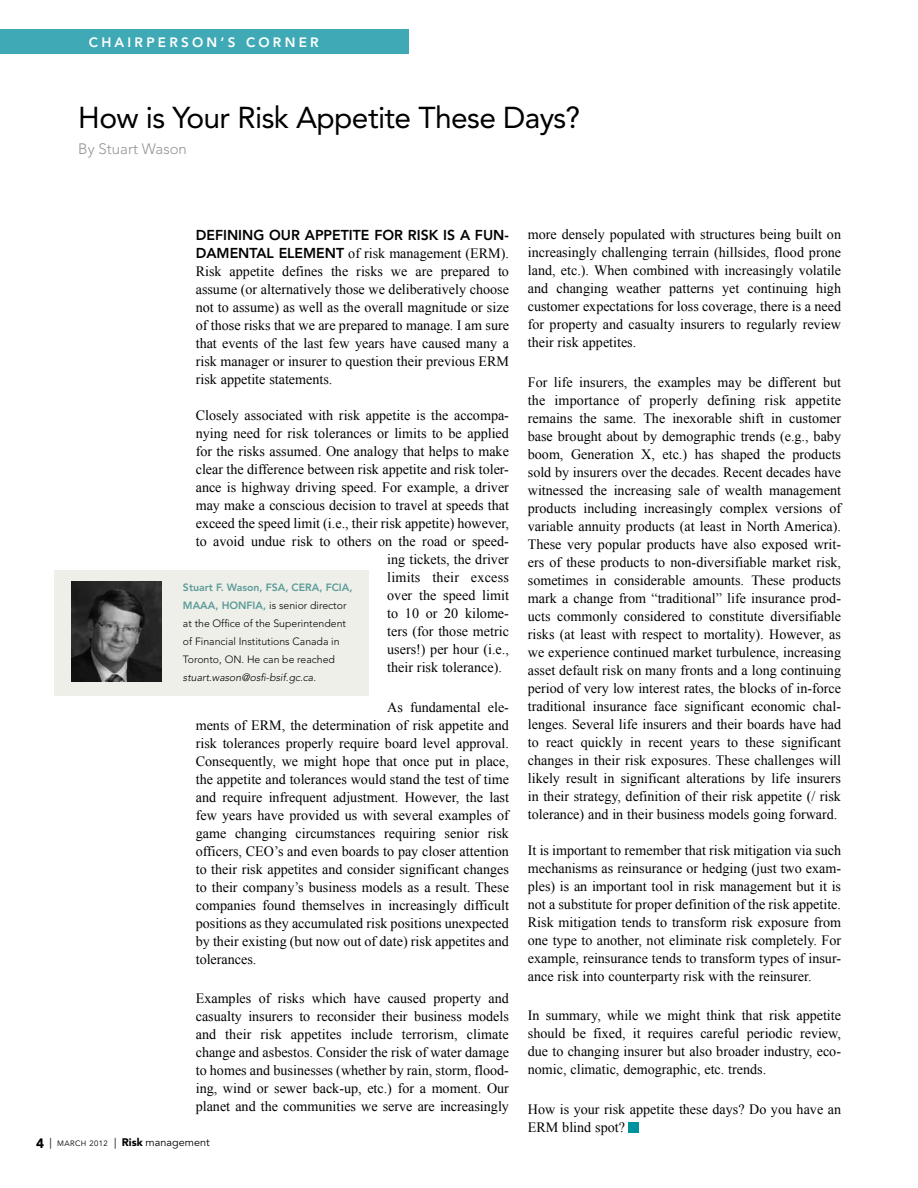
<style>
.page{position:relative;width:918px;height:1188px;background:#fff}
.page>*{position:absolute;margin:0;border:0;box-sizing:border-box;transform-origin:0 0}
.t1{font:30px "Avenir";letter-spacing:-.02em;color:#000}
.t2{font:300 15px "Avenir";color:#939598}
.t3{font:14.25px/18px "Times New Roman";color:#000;text-align:justify}
.t4{font:800 14.25px "Avenir";color:#000}
.t5{font:800 13.5px "Avenir";letter-spacing:-.01em;color:#fff}
.t6{font:10.8px "Avenir";color:#000}
.t7{font:300 10.5px/18px "Avenir";color:#000}
.t8{font:800 10.5px "Avenir";color:#5b9b98}
.t9{font:italic 300 10.5px "Avenir";color:#000}
.s1{font-family:"Avenir";font-weight:800}
.s2{font-weight:800;color:#5b9b98}
.s3{font-weight:900;font-size:13.5px}
.s4{font-size:7.8px}
.s5{font-weight:900}
</style>
<div class="page">
<div style="left:54px;top:570px;width:314px;height:125px;background:#efefea"></div>
<div style="left:629px;top:1122px;width:10px;height:10px;background:#00929f"></div>
<div style="left:0;top:30px;width:408px;height:24px;background:#3faab6"></div>
<img style="left:71px;top:582px;width:91px;height:99px">
<p class="t5" style="left:67px;top:36px;width:253px">C HCAIHRAISPER PER RSONSON’ S’ SCOCOR RNENER R</p>
<h1 class="t1" style="left:78px;top:100px;width:503px">How is Your Risk Appetite These Days?</h1>
<p class="t2" style="left:78px;top:140px;width:110px">By Stuart Wason</p>
<p class="t4" style="left:196px;top:227px;width:315px">DEFINING OUR APPETITE FOR RISK IS A FUN-</p>
<p class="t3" style="left:196px;top:244px;width:315px"><span class="s1">DAM ENTAL EL EM ENT</span> of risk management (ERM).<br>Risk appetite defines the risks we are prepared to assume (or alternatively those we deliberatively choose not to assume) as well as the overall magnitude or size of those risks that we are prepared to manage. I am sure that events of the last few years have caused many a risk manager or insurer to question their previous ERM risk appetite statements.</p>
<p class="t3" style="left:196px;top:406px;width:315px">Closely associated with risk appetite is the accompa-</p>
<p class="t3" style="left:196px;top:424px;width:315px">nying need for risk tolerances or limits to be applied</p>
<p class="t3" style="left:196px;top:442px;width:315px">for the risks assumed. One analogy that helps to make</p>
<p class="t3" style="left:196px;top:460px;width:315px">clear the difference between risk appetite and risk toler-</p>
<p class="t3" style="left:196px;top:478px;width:315px">ance is highway driving speed. For example, a driver</p>
<p class="t3" style="left:196px;top:496px;width:315px">may make a conscious decision to travel at speeds that</p>
<p class="t3" style="left:196px;top:514px;width:315px">exceed the speed limit (i.e., their risk appetite) however,</p>
<p class="t3" style="left:196px;top:532px;width:315px">to avoid undue risk to others on the road or speed-</p>
<p class="t3" style="left:387px;top:550px;width:123px">ing tickets, the driver</p>
<p class="t3" style="left:387px;top:568px;width:123px">limits their excess</p>
<p class="t3" style="left:387px;top:586px;width:123px">over the speed limit</p>
<p class="t3" style="left:387px;top:604px;width:123px">to 10 or 20 kilome-</p>
<p class="t3" style="left:387px;top:622px;width:123px">ters (for those metric</p>
<p class="t3" style="left:387px;top:640px;width:123px">users!) per hour (i.e.,</p>
<p class="t3" style="left:387px;top:658px;width:116px">their risk tolerance).</p>
<p class="t3" style="left:196px;top:698px;width:315px;text-indent:192px">As fundamental ele&shy;ments of ERM, the determination of risk appetite and risk tolerances properly require board level approval.<br>Consequently, we might hope that once put in place, the appetite and tolerances would stand the test of time and require infrequent adjustment. However, the last few years have provided us with several examples of game changing circumstances requiring senior risk officers, CEO’s and even boards to pay closer attention to their risk appetites and consider significant changes to their company’s business models as a result. These companies found themselves in increasingly difficult positions as they accumulated risk positions unexpected by their existing (but now out of date) risk appetites and tolerances.</p>
<p class="t3" style="left:196px;top:989px;width:315px">Examples of risks which have caused property and casualty insurers to reconsider their business models and their risk appetites include terrorism, climate change and asbestos. Consider the risk of water damage to homes and businesses (whether by rain, storm, flood&shy;ing, wind or sewer back-up, etc.) for a moment. Our planet and the communities we serve are increasingly</p>
<p class="t8" style="left:183px;top:581px;width:91px">STUART F. WASON, FSA</p>
<p class="t8" style="left:285px;top:581px;width:47px">, CE RA, FCIA</p>
<p class="t8" style="left:349px;top:581px;width:5px">,</p>
<p class="t8" style="left:183px;top:599px;width:19px">MAAA</p>
<p class="t8" style="left:215px;top:599px;width:22px">, HONFIA</p>
<p class="t7" style="left:183px;top:596px;width:165px;text-indent:80px"><span class="s2">,</span> is senior director at the Office of the Superintendent of Financial Institutions Canada in<br>Toronto, ON. He can be reached</p>
<p class="t9" style="left:183px;top:671px;width:135px">stuart.wason@osfi-bsif.gc.ca.</p>
<p class="t6" style="left:36px;top:1136px;width:175px"><span class="s3">4</span> | <span class="s4">MARCH 2012</span> | <span class="s5">Risk</span> management</p>
<p class="t3" style="left:528px;top:225px;width:315px">more densely populated with structures being built on increasingly challenging terrain (hillsides, flood prone land, etc.). When combined with increasingly volatile and changing weather patterns yet continuing high customer expectations for loss coverage, there is a need for property and casualty insurers to regularly review their risk appetites.</p>
<p class="t3" style="left:528px;top:373px;width:315px">For life insurers, the examples may be different but the importance of properly defining risk appetite remains the same. The inexorable shift in customer base brought about by demographic trends (e.g., baby boom, Generation X, etc.) has shaped the products sold by insurers over the decades. Recent decades have witnessed the increasing sale of wealth management products including increasingly complex versions of variable annuity products (at least in North America).<br>These very popular products have also exposed writ&shy;ers of these products to non-diversifiable market risk, sometimes in considerable amounts. These products mark a change from “traditional” life insurance prod&shy;ucts commonly considered to constitute diversifiable risks (at least with respect to mortality). However, as we experience continued market turbulence, increasing asset default risk on many fronts and a long continuing period of very low interest rates, the blocks of in-force traditional insurance face significant economic chal&shy;lenges. Several life insurers and their boards have had to react quickly in recent years to these significant changes in their risk exposures. These challenges will likely result in significant alterations by life insurers in their strategy, definition of their risk appetite (/ risk tolerance) and in their business models going forward.</p>
<p class="t3" style="left:528px;top:841px;width:315px">It is important to remember that risk mitigation via such mechanisms as reinsurance or hedging (just two exam&shy;ples) is an important tool in risk management but it is not a substitute for proper definition of the risk appetite.<br>Risk mitigation tends to transform risk exposure from one type to another, not eliminate risk completely. For example, reinsurance tends to transform types of insur&shy;ance risk into counterparty risk with the reinsurer.</p>
<p class="t3" style="left:528px;top:1007px;width:315px">In summary, while we might think that risk appetite should be fixed, it requires careful periodic review, due to changing insurer but also broader industry, eco&shy;nomic, climatic, demographic, etc. trends.</p>
<p class="t3" style="left:528px;top:1100px;width:315px">How is your risk appetite these days? Do you have an<br>ERM blind spot?</p>
</div>
